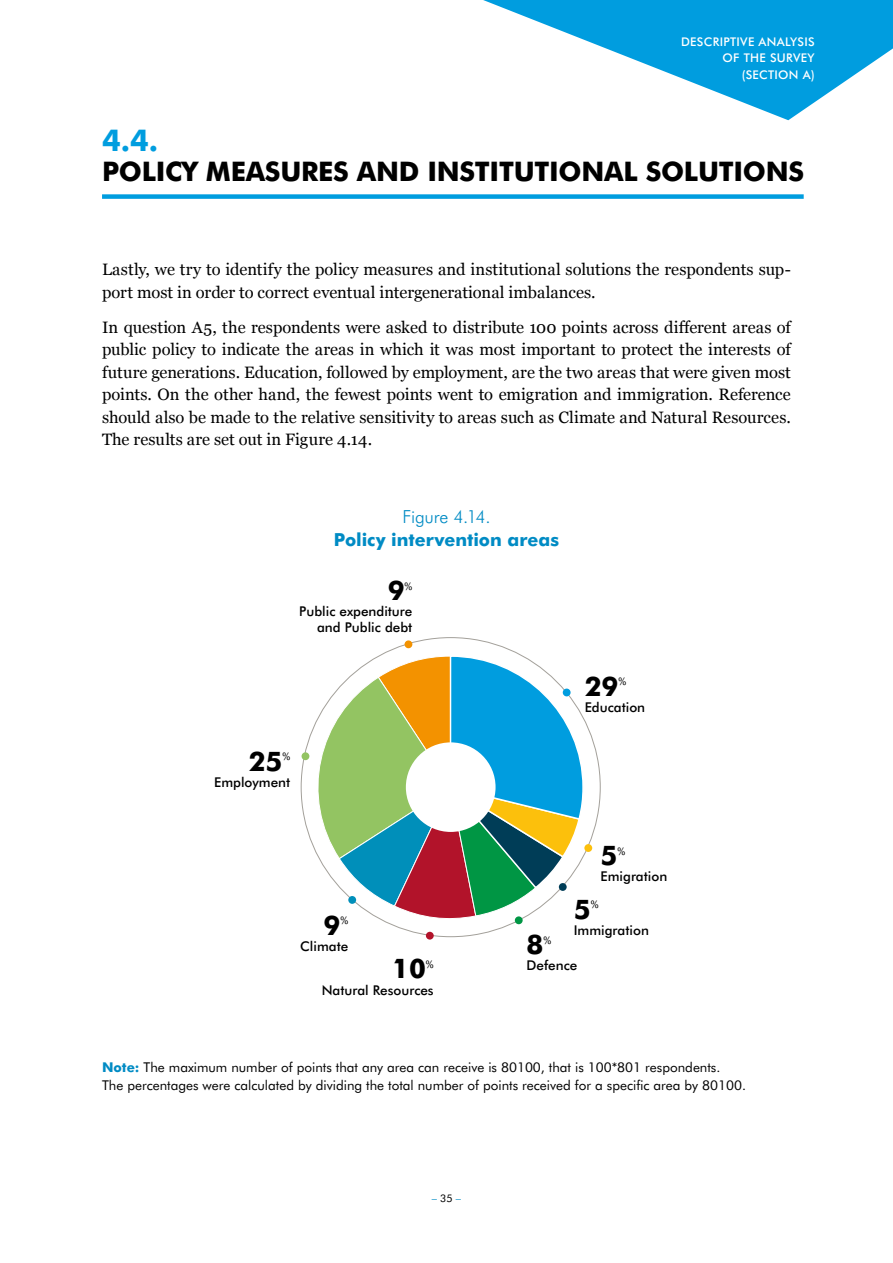
<style>
.page{position:relative;width:893px;height:1263px;background:#fff}
.page>*{position:absolute;margin:0;border:0;box-sizing:border-box;transform-origin:0 0}
.t1{font:800 30px "Futura BT";color:#009ddf}
.t2{font:800 27px "Futura BT";letter-spacing:-.01em;color:#000}
.t3{font:800 18px "Futura BT";color:#008bc4}
.t4{font:300 18px "Futura BT";letter-spacing:-.015em;color:#008bc4}
.t5{font:16.5px/22.5px "Georgia";color:#000}
.t6{font:13.5px/18px "Futura BT";color:#000}
.t7{font:500 13.5px/16.2px "Futura BT";color:#000;text-align:right}
.t8{font:500 12px/16.5px "Futura BT";letter-spacing:.025em;color:#fff;text-align:right}
.t9{font:10.5px "Futura BT";color:#000}
.t10{font:10.5px "Futura BT";color:#008bc4}
.s1{font-weight:800;color:#008bc4}
.s2{color:#000}
</style>
<div class="page">
<svg style="left:483px;top:0;width:410px;height:120px;fill:#009ddf"></svg>
<svg style="left:300px;top:655px;width:285px;height:266px"></svg>
<div style="left:102px;top:194px;width:702px;height:5px;background:#009ddf"></div>
<div style="left:406px;top:742px;width:90px;height:90px;background:#fff;border-radius:50%"></div>
<div style="left:584px;top:844px;width:8px;height:8px;background:#fcc00c;border-radius:50%"></div>
<div style="left:563px;top:688px;width:8px;height:8px;background:#009ddf;border-radius:50%"></div>
<div style="left:348px;top:896px;width:8px;height:8px;background:#008fba;border-radius:50%"></div>
<div style="left:559px;top:883px;width:8px;height:8px;background:#003d57;border-radius:50%"></div>
<div style="left:515px;top:916px;width:8px;height:8px;background:#009644;border-radius:50%"></div>
<div style="left:426px;top:932px;width:8px;height:7px;background:#b2132a;border-radius:50%"></div>
<div style="left:302px;top:752px;width:7px;height:8px;background:#93c462;border-radius:50%"></div>
<div style="left:405px;top:640px;width:7px;height:8px;background:#f39200;border-radius:50%"></div>
<p class="t8" style="left:681px;top:33px;width:135px">DESCRIPTIVE ANALYSIS<br>OF THE SURVEY (SECTION A)</p>
<h1 class="t1" style="left:102px;top:121px;width:58px">4.4.</h1>
<h2 class="t2" style="left:102px;top:154px;width:704px">POLICY MEASURES AND INSTITUTIONAL SOLUTIONS</h2>
<p class="t5" style="left:102px;top:257px;width:690px">Lastly, we try to identify the policy measures and institutional solutions the respondents sup&shy;port most in order to correct eventual intergenerational imbalances.</p>
<p class="t5" style="left:102px;top:315px;width:690px;text-align:justify">In question A5, the respondents were asked to distribute 100 points across different areas of public policy to indicate the areas in which it was most important to protect the interests of future generations. Education, followed by employment, are the two areas that were given most points. On the other hand, the fewest points went to emigration and immigration. Reference should also be made to the relative sensitivity to areas such as Climate and Natural Resources.<br>The results are set out in Figure 4.14.</p>
<p class="t4" style="left:402px;top:505px;width:90px">Figure 4.14.</p>
<p class="t3" style="left:334px;top:528px;width:227px">Policy intervention areas</p>
<h2 class="t2" style="left:388px;top:573px;width:18px">9</h2>
<p class="t9" style="left:405px;top:579px;width:9px">%</p>
<p class="t7" style="left:299px;top:603px;width:115px">Public expenditure and Public debt</p>
<h2 class="t2" style="left:249px;top:744px;width:35px">25</h2>
<p class="t9" style="left:282px;top:750px;width:9px">%</p>
<p class="t7" style="left:214px;top:774px;width:78px">Employment</p>
<h2 class="t2" style="left:585px;top:669px;width:35px">29</h2>
<p class="t9" style="left:618px;top:675px;width:9px">%</p>
<p class="t7" style="left:585px;top:699px;width:62px">Education</p>
<h2 class="t2" style="left:324px;top:908px;width:18px">9</h2>
<p class="t9" style="left:341px;top:913px;width:9px">%</p>
<p class="t7" style="left:300px;top:938px;width:50px">Climate</p>
<h2 class="t2" style="left:527px;top:927px;width:18px">8</h2>
<p class="t9" style="left:543px;top:933px;width:9px">%</p>
<h2 class="t2" style="left:601px;top:838px;width:18px">5</h2>
<p class="t9" style="left:617px;top:844px;width:9px">%</p>
<p class="t7" style="left:601px;top:868px;width:68px">Emigration</p>
<h2 class="t2" style="left:574px;top:892px;width:18px">5</h2>
<p class="t9" style="left:591px;top:898px;width:9px">%</p>
<p class="t7" style="left:574px;top:922px;width:77px">Immigration</p>
<h2 class="t2" style="left:392px;top:951px;width:35px">10</h2>
<p class="t9" style="left:426px;top:957px;width:9px">%</p>
<p class="t7" style="left:527px;top:957px;width:52px">Defence</p>
<p class="t7" style="left:322px;top:981px;width:113px">Natural Resources</p>
<p class="t6" style="left:102px;top:1058px;width:645px"><span class="s1">Note:</span> The maximum number of points that any area can receive is 80100, that is 100*801 respondents.<br>The percentages were calculated by dividing the total number of points received for a specific area by 80100.</p>
<p class="t10" style="left:432px;top:1191px;width:31px">– <span class="s2">35</span> –</p>
</div>
